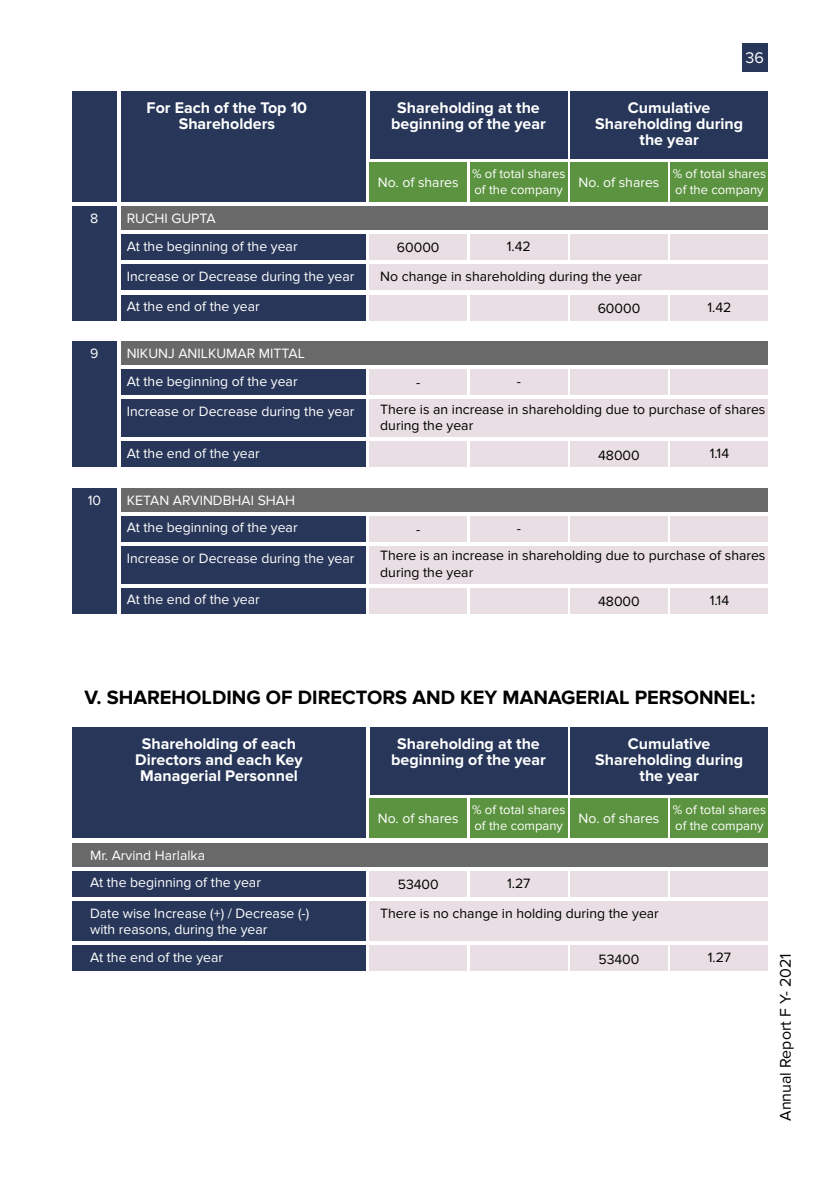
<style>
.page{position:relative;width:840px;height:1191px;background:#fff}
.page>*{position:absolute;margin:0;border:0;box-sizing:border-box;transform-origin:0 0}
.t1{font:700 20px "Proxima Nova";color:#000}
.t2{font:700 16px/16px "Proxima Nova";color:#fff;text-align:center}
.t3{font:16px "Proxima Nova";color:#000}
.t4{font:16px "Proxima Nova";color:#fff}
.t5{font:14px/16.8px "Proxima Nova";color:#fff}
.t6{font:14px/16.8px "Proxima Nova";color:#000}
.t7{font:13px/15.6px "Proxima Nova";color:#fff}
</style>
<div class="page">
<div style="left:121px;top:91px;width:245px;height:111px;background:#283759"></div>
<div style="left:72px;top:727px;width:294px;height:111px;background:#283759"></div>
<div style="left:72px;top:91px;width:45px;height:111px;background:#283759"></div>
<div style="left:72px;top:206px;width:45px;height:114px;background:#283759"></div>
<div style="left:370px;top:91px;width:197px;height:68px;background:#283759"></div>
<div style="left:370px;top:727px;width:197px;height:68px;background:#283759"></div>
<div style="left:570px;top:91px;width:198px;height:68px;background:#283759"></div>
<div style="left:570px;top:727px;width:198px;height:68px;background:#283759"></div>
<div style="left:370px;top:162px;width:97px;height:40px;background:#5c9340"></div>
<div style="left:370px;top:798px;width:97px;height:40px;background:#5c9340"></div>
<div style="left:570px;top:162px;width:97px;height:40px;background:#5c9340"></div>
<div style="left:570px;top:798px;width:97px;height:40px;background:#5c9340"></div>
<div style="left:470px;top:162px;width:97px;height:40px;background:#5c9340"></div>
<div style="left:470px;top:798px;width:97px;height:40px;background:#5c9340"></div>
<div style="left:671px;top:162px;width:97px;height:40px;background:#5c9340"></div>
<div style="left:671px;top:798px;width:97px;height:40px;background:#5c9340"></div>
<div style="left:121px;top:234px;width:245px;height:26px;background:#283759"></div>
<div style="left:72px;top:871px;width:294px;height:26px;background:#283759"></div>
<div style="left:121px;top:295px;width:245px;height:25px;background:#283759"></div>
<div style="left:72px;top:945px;width:294px;height:26px;background:#283759"></div>
<div style="left:121px;top:264px;width:245px;height:26px;background:#283759"></div>
<div style="left:72px;top:901px;width:294px;height:40px;background:#283759"></div>
<div style="left:121px;top:206px;width:647px;height:24px;background:#696969"></div>
<div style="left:72px;top:843px;width:696px;height:23px;background:#696969"></div>
<div style="left:370px;top:234px;width:97px;height:26px;background:#e9dee3"></div>
<div style="left:370px;top:871px;width:97px;height:26px;background:#e9dee3"></div>
<div style="left:370px;top:295px;width:97px;height:25px;background:#e9dee3"></div>
<div style="left:370px;top:945px;width:97px;height:26px;background:#e9dee3"></div>
<div style="left:370px;top:264px;width:398px;height:26px;background:#e9dee3"></div>
<div style="left:370px;top:901px;width:398px;height:40px;background:#e9dee3"></div>
<div style="left:570px;top:234px;width:97px;height:26px;background:#e9dee3"></div>
<div style="left:570px;top:871px;width:97px;height:26px;background:#e9dee3"></div>
<div style="left:570px;top:295px;width:97px;height:25px;background:#e9dee3"></div>
<div style="left:570px;top:945px;width:97px;height:26px;background:#e9dee3"></div>
<div style="left:470px;top:234px;width:97px;height:26px;background:#e9dee3"></div>
<div style="left:470px;top:871px;width:97px;height:26px;background:#e9dee3"></div>
<div style="left:470px;top:295px;width:97px;height:25px;background:#e9dee3"></div>
<div style="left:470px;top:945px;width:97px;height:26px;background:#e9dee3"></div>
<div style="left:671px;top:234px;width:97px;height:26px;background:#e9dee3"></div>
<div style="left:671px;top:871px;width:97px;height:26px;background:#e9dee3"></div>
<div style="left:671px;top:295px;width:97px;height:25px;background:#e9dee3"></div>
<div style="left:671px;top:945px;width:97px;height:26px;background:#e9dee3"></div>
<div style="left:72px;top:341px;width:45px;height:126px;background:#283759"></div>
<div style="left:72px;top:488px;width:45px;height:126px;background:#283759"></div>
<div style="left:121px;top:369px;width:245px;height:26px;background:#283759"></div>
<div style="left:121px;top:516px;width:245px;height:26px;background:#283759"></div>
<div style="left:121px;top:441px;width:245px;height:26px;background:#283759"></div>
<div style="left:121px;top:588px;width:245px;height:26px;background:#283759"></div>
<div style="left:121px;top:399px;width:245px;height:38px;background:#283759"></div>
<div style="left:121px;top:546px;width:245px;height:38px;background:#283759"></div>
<div style="left:121px;top:341px;width:647px;height:24px;background:#696969"></div>
<div style="left:121px;top:488px;width:647px;height:23px;background:#696969"></div>
<div style="left:370px;top:369px;width:97px;height:26px;background:#e9dee3"></div>
<div style="left:370px;top:516px;width:97px;height:26px;background:#e9dee3"></div>
<div style="left:370px;top:441px;width:97px;height:26px;background:#e9dee3"></div>
<div style="left:370px;top:588px;width:97px;height:26px;background:#e9dee3"></div>
<div style="left:370px;top:399px;width:398px;height:38px;background:#e9dee3"></div>
<div style="left:370px;top:546px;width:398px;height:38px;background:#e9dee3"></div>
<div style="left:570px;top:369px;width:97px;height:26px;background:#e9dee3"></div>
<div style="left:570px;top:516px;width:97px;height:26px;background:#e9dee3"></div>
<div style="left:570px;top:441px;width:97px;height:26px;background:#e9dee3"></div>
<div style="left:570px;top:588px;width:97px;height:26px;background:#e9dee3"></div>
<div style="left:470px;top:369px;width:97px;height:26px;background:#e9dee3"></div>
<div style="left:470px;top:516px;width:97px;height:26px;background:#e9dee3"></div>
<div style="left:470px;top:441px;width:97px;height:26px;background:#e9dee3"></div>
<div style="left:470px;top:588px;width:97px;height:26px;background:#e9dee3"></div>
<div style="left:671px;top:369px;width:97px;height:26px;background:#e9dee3"></div>
<div style="left:671px;top:516px;width:97px;height:26px;background:#e9dee3"></div>
<div style="left:671px;top:441px;width:97px;height:26px;background:#e9dee3"></div>
<div style="left:671px;top:588px;width:97px;height:26px;background:#e9dee3"></div>
<div style="left:742px;top:43px;width:26px;height:29px;background:#283759"></div>
<p class="t4" style="left:745px;top:48px;width:20px">36</p>
<p class="t2" style="left:147px;top:100px;width:162px">For Each of the Top 10<br>Shareholders</p>
<p class="t2" style="left:391px;top:100px;width:156px">Shareholding at the beginning of the year</p>
<p class="t2" style="left:595px;top:100px;width:149px">Cumulative<br>Shareholding during the year</p>
<p class="t5" style="left:378px;top:174px;width:82px">No. of shares</p>
<p class="t7" style="left:472px;top:166px;width:95px">% of total shares of the company</p>
<p class="t5" style="left:578px;top:174px;width:82px">No. of shares</p>
<p class="t7" style="left:672px;top:166px;width:95px">% of total shares of the company</p>
<p class="t5" style="left:90px;top:210px;width:10px">8</p>
<p class="t5" style="left:127px;top:210px;width:90px">RUCHI GUPTA</p>
<p class="t5" style="left:127px;top:238px;width:172px">At the beginning of the year</p>
<p class="t6" style="left:397px;top:240px;width:44px">60000</p>
<p class="t6" style="left:506px;top:238px;width:26px">1.42</p>
<p class="t5" style="left:127px;top:268px;width:229px">Increase or Decrease during the year</p>
<p class="t6" style="left:380px;top:268px;width:263px">No change in shareholding during the year</p>
<p class="t5" style="left:127px;top:298px;width:135px">At the end of the year</p>
<p class="t6" style="left:597px;top:300px;width:44px">60000</p>
<p class="t6" style="left:707px;top:299px;width:26px">1.42</p>
<p class="t5" style="left:90px;top:345px;width:10px">9</p>
<p class="t5" style="left:127px;top:345px;width:180px">NIKUNJ ANILKUMAR MITTAL</p>
<p class="t5" style="left:127px;top:373px;width:172px">At the beginning of the year</p>
<p class="t6" style="left:416px;top:375px;width:6px">-</p>
<p class="t6" style="left:516px;top:373px;width:6px">-</p>
<p class="t5" style="left:127px;top:403px;width:229px">Increase or Decrease during the year</p>
<p class="t6" style="left:380px;top:401px;width:386px">There is an increase in shareholding due to purchase of shares during the year</p>
<p class="t5" style="left:127px;top:445px;width:135px">At the end of the year</p>
<p class="t6" style="left:598px;top:447px;width:43px">48000</p>
<p class="t6" style="left:709px;top:445px;width:21px">1.14</p>
<p class="t5" style="left:88px;top:492px;width:15px">10</p>
<p class="t5" style="left:127px;top:492px;width:170px">KETAN ARVINDBHAI SHAH</p>
<p class="t5" style="left:127px;top:519px;width:172px">At the beginning of the year</p>
<p class="t6" style="left:416px;top:521px;width:6px">-</p>
<p class="t6" style="left:516px;top:520px;width:6px">-</p>
<p class="t5" style="left:127px;top:550px;width:229px">Increase or Decrease during the year</p>
<p class="t6" style="left:380px;top:547px;width:386px">There is an increase in shareholding due to purchase of shares during the year</p>
<p class="t5" style="left:127px;top:592px;width:135px">At the end of the year</p>
<p class="t6" style="left:598px;top:593px;width:43px">48000</p>
<p class="t6" style="left:709px;top:592px;width:21px">1.14</p>
<h1 class="t1" style="left:85px;top:686px;width:672px">V. SHAREHOLDING OF DIRECTORS AND KEY MANAGERIAL PERSONNEL:</h1>
<p class="t2" style="left:135px;top:736px;width:169px">Shareholding of each<br>Directors and each Key<br>Managerial Personnel</p>
<p class="t2" style="left:391px;top:736px;width:156px">Shareholding at the beginning of the year</p>
<p class="t2" style="left:595px;top:736px;width:149px">Cumulative<br>Shareholding during the year</p>
<p class="t5" style="left:378px;top:810px;width:82px">No. of shares</p>
<p class="t7" style="left:472px;top:802px;width:95px">% of total shares of the company</p>
<p class="t5" style="left:578px;top:810px;width:82px">No. of shares</p>
<p class="t7" style="left:672px;top:802px;width:95px">% of total shares of the company</p>
<p class="t5" style="left:90px;top:847px;width:117px">Mr. Arvind Harlalka</p>
<p class="t5" style="left:90px;top:874px;width:172px">At the beginning of the year</p>
<p class="t6" style="left:398px;top:876px;width:43px">53400</p>
<p class="t6" style="left:507px;top:875px;width:25px">1.27</p>
<p class="t5" style="left:90px;top:905px;width:221px">Date wise Increase (+) / Decrease (-) with reasons, during the year</p>
<p class="t6" style="left:380px;top:905px;width:280px">There is no change in holding during the year</p>
<p class="t5" style="left:90px;top:949px;width:135px">At the end of the year</p>
<p class="t6" style="left:598px;top:951px;width:43px">53400</p>
<p class="t6" style="left:707px;top:949px;width:25px">1.27</p>
<p class="t3" style="left:776px;top:1121px;width:169px;rotate:-90deg">Annual Report F Y- 2021</p>
</div>
